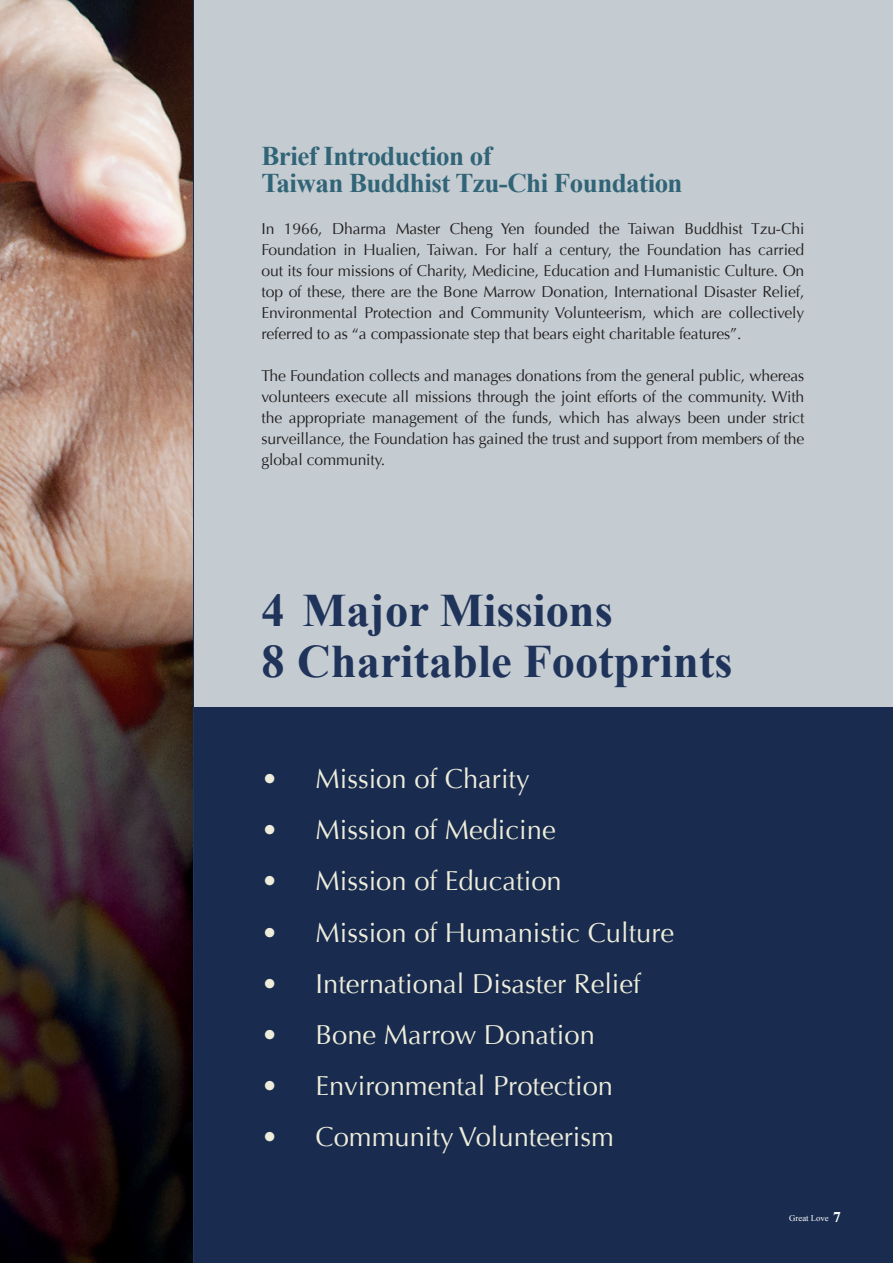
<style>
.page{position:relative;width:893px;height:1263px;background:#fff}
.page>*{position:absolute;margin:0;border:0;box-sizing:border-box;transform-origin:0 0}
.t1{font:700 46.5px/51px "Times New Roman";color:#20345b}
.t2{font:27.3px "Optima";color:#eeeddb}
.t3{font:700 27px/27px "Times New Roman";letter-spacing:-.02em;color:#316477}
.t4{font:15.75px/21px "Optima";letter-spacing:-.01em;color:#231f20;text-align:justify}
.t5{font:8.7px "Times New Roman";color:#fff}
.s1{font-family:"Times";font-weight:700;font-size:14.85px}
</style>
<div class="page">
<div style="left:193px;top:0;width:700px;height:708px;background:#c4ccd1"></div>
<div style="left:193px;top:708px;width:700px;height:555px;background:#192c4f"></div>
<img style="left:0;top:0;width:193px;height:1263px">
<h3 class="t3" style="left:261px;top:142px;width:423px">Brief Introduction of<br>Taiwan Buddhist Tzu-Chi Foundation</h3>
<p class="t4" style="left:261px;top:218px;width:544px">In 1966, Dharma Master Cheng Yen founded the Taiwan Buddhist Tzu-Chi Foundation in Hualien, Taiwan. For half a century, the Foundation has carried out its four missions of Charity, Medicine, Education and Humanistic Culture. On top of these, there are the Bone Marrow Donation, International Disaster Relief, Environmental Protection and Community Volunteerism, which are collectively referred to as “a compassionate step that bears eight charitable features”.</p>
<p class="t4" style="left:261px;top:365px;width:544px">The Foundation collects and manages donations from the general public, whereas volunteers execute all missions through the joint efforts of the community. With the appropriate management of the funds, which has always been under strict surveillance, the Foundation has gained the trust and support from members of the global community.</p>
<h1 class="t1" style="left:261px;top:584px;width:473px">4 Major Missions<br>8 Charitable Footprints</h1>
<h2 class="t2" style="left:261px;top:763px;width:270px">• Mission of Charity</h2>
<h2 class="t2" style="left:261px;top:814px;width:296px">• Mission of Medicine</h2>
<h2 class="t2" style="left:261px;top:865px;width:302px">• Mission of Education</h2>
<h2 class="t2" style="left:261px;top:916px;width:414px">• Mission of Humanistic Culture</h2>
<h2 class="t2" style="left:261px;top:967px;width:381px">• International Disaster Relief</h2>
<h2 class="t2" style="left:261px;top:1018px;width:335px">• Bone Marrow Donation</h2>
<h2 class="t2" style="left:261px;top:1069px;width:353px">• Environmental Protection</h2>
<h2 class="t2" style="left:261px;top:1120px;width:354px">• Community Volunteerism</h2>
<p class="t5" style="left:789px;top:1212px;width:53px">Great Love <span class="s1">7</span></p>
</div>
